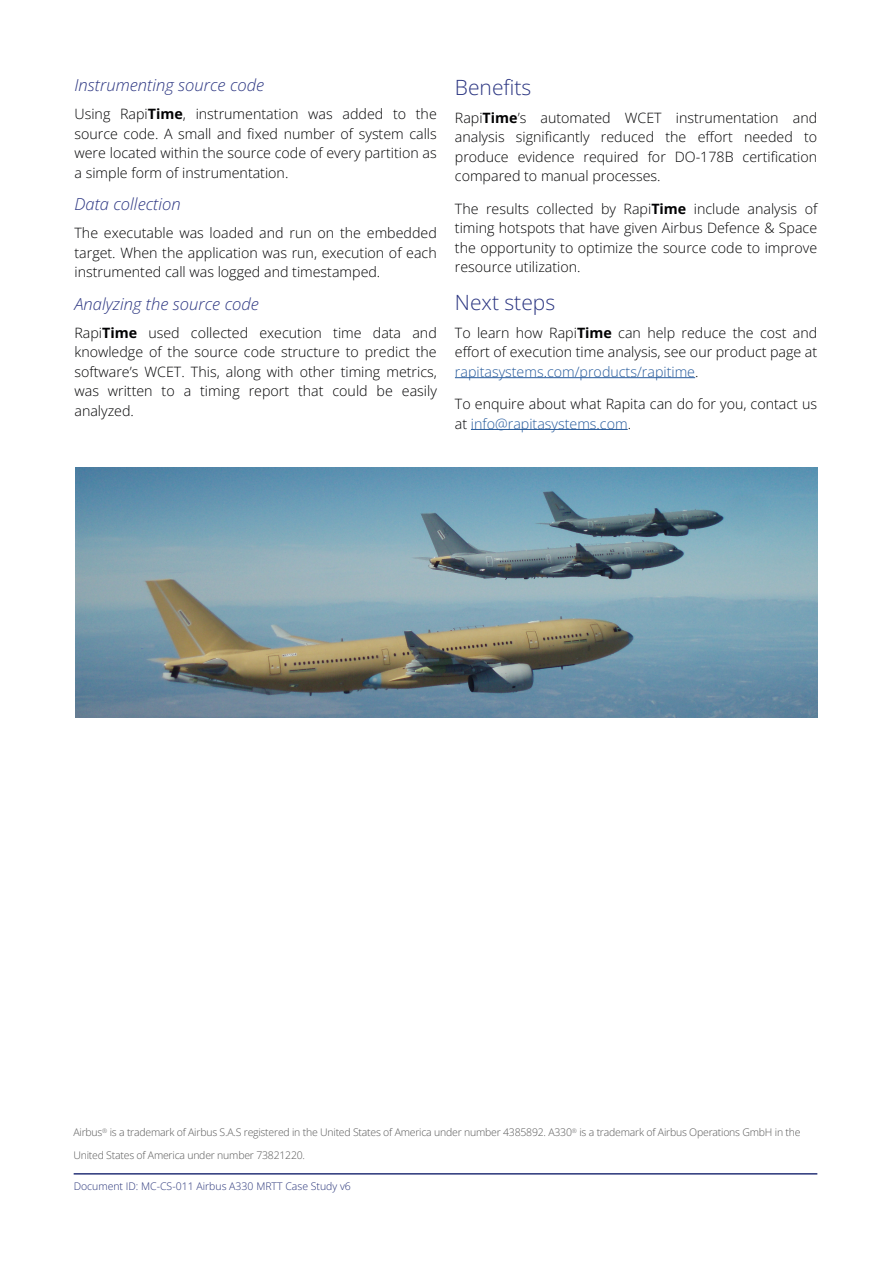
<style>
.page{position:relative;width:893px;height:1263px;background:#fff}
.page>*{position:absolute;margin:0;border:0;box-sizing:border-box;transform-origin:0 0}
.Heading_2{font:21px "Open Sans";color:#2c3682}
.Heading_3{font:italic 300 16.5px "Open Sans";color:#2c3682}
.Body_text{font:14.25px/19.5px "Open Sans";color:#020203;text-align:justify}
.t1{font:10.5px/22.5px "Open Sans";letter-spacing:-.02em;color:#565656}
.t2{font:10.5px "Open Sans";color:#283479}
.s1{font-weight:700}
.s2{color:#275b9c}
</style>
<div class="page">
<hr style="left:74px;top:1173px;width:743px;height:1px;background:#283479">
<hr style="left:455px;top:377px;width:240px;height:1px;background:#275b9c">
<hr style="left:471px;top:429px;width:157px;height:1px;background:#275b9c">
<img style="left:75px;top:468px;width:742px;height:250px">
<p class="Heading_3" style="left:74px;top:74px;width:191px">Instrumenting source code</p>
<p class="Body_text" style="left:74px;top:104px;width:364px">Using Rapi<span class="s1">Time</span>, instrumentation was added to the source code. A small and fixed number of system calls were located within the source code of every partition as a simple form of instrumentation.</p>
<p class="Heading_3" style="left:74px;top:193px;width:108px">Data collection</p>
<p class="Body_text" style="left:74px;top:223px;width:364px">The executable was loaded and run on the embedded target. When the application was run, execution of each instrumented call was logged and timestamped.</p>
<p class="Heading_3" style="left:74px;top:292px;width:186px">Analyzing the source code</p>
<p class="Body_text" style="left:74px;top:323px;width:364px">Rapi<span class="s1">Time</span> used collected execution time data and knowledge of the source code structure to predict the software’s WCET. This, along with other timing metrics, was written to a timing report that could be easily analyzed.</p>
<p class="Heading_2" style="left:455px;top:73px;width:78px">Benefits</p>
<p class="Body_text" style="left:455px;top:107px;width:364px">Rapi<span class="s1">Time</span>’s automated WCET instrumentation and analysis significantly reduced the effort needed to produce evidence required for DO-178B certification compared to manual processes.</p>
<p class="Body_text" style="left:455px;top:198px;width:364px">The results collected by Rapi<span class="s1">Time</span> include analysis of timing hotspots that have given Airbus Defence &amp; Space the opportunity to optimize the source code to improve resource utilization.</p>
<p class="Heading_2" style="left:455px;top:288px;width:102px">Next steps</p>
<p class="Body_text" style="left:455px;top:323px;width:364px">To learn how Rapi<span class="s1">Time</span> can help reduce the cost and effort of execution time analysis, see our product page at <span class="s2">rapitasystems.com/products/rapitime</span>.</p>
<p class="Body_text" style="left:455px;top:394px;width:364px">To enquire about what Rapita can do for you, contact us at <span class="s2">info@rapitasystems.com</span>.</p>
<p class="t1" style="left:73px;top:1121px;width:729px">Airbus<sup>®</sup> is a trademark of Airbus S.A.S registered in the United States of America under number 4385892. A330<sup>®</sup> is a trademark of Airbus Operations GmbH in the<br>United States of America under number 73821220.</p>
<p class="t2" style="left:74px;top:1178px;width:279px">Document ID: MC-CS-011 Airbus A330 MRTT Case Study v6</p>
</div>
